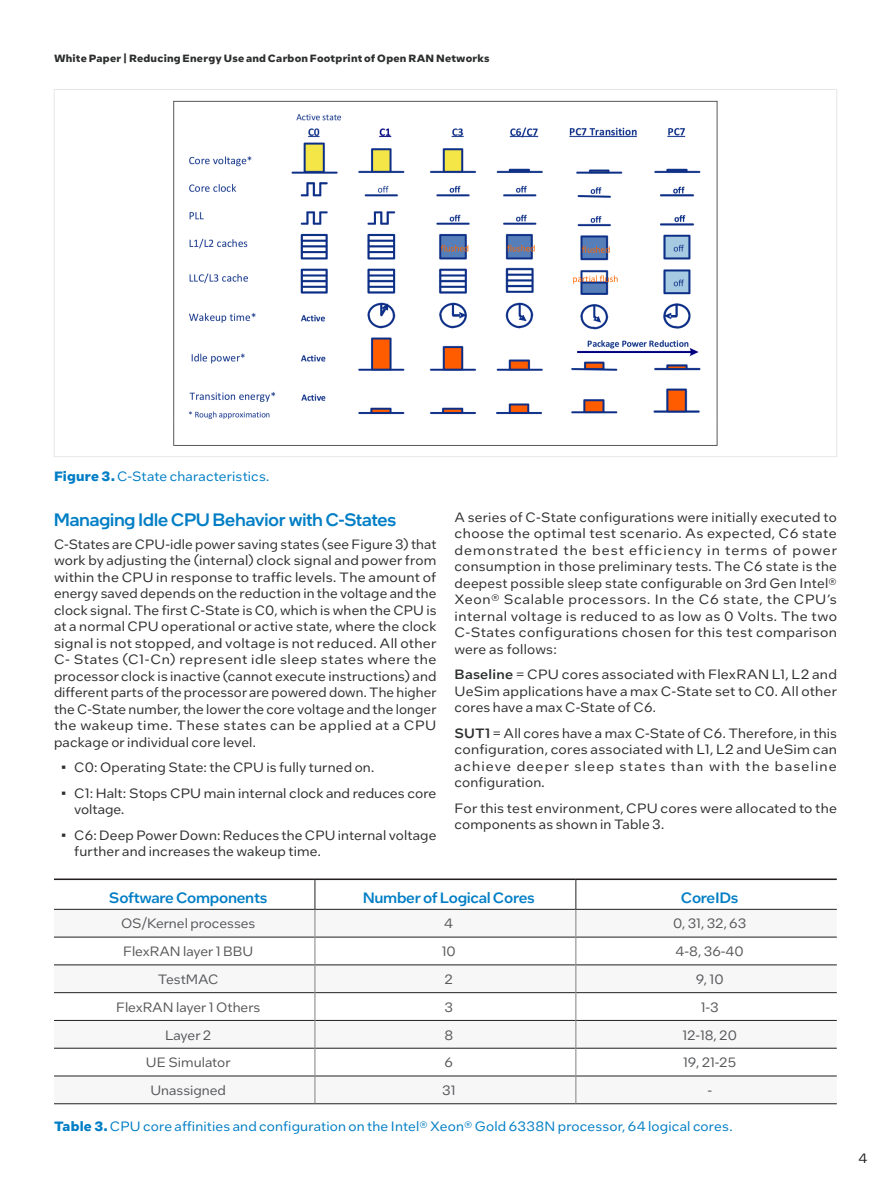
<style>
.page{position:relative;width:891px;height:1188px;background:#fff}
.page>*{position:absolute;margin:0;border:0;box-sizing:border-box;transform-origin:0 0}
.CopyHeaderBlue{font:500 18px "Intel One Display";letter-spacing:.005em;color:#007ec5}
.Table_Head{font:500 15px "Intel One Text";letter-spacing:-.02em;color:#007ec5}
.MainCopy___Caption{font:13.5px/16.5px "Intel One Text";letter-spacing:.015em;color:#2d2f2e;text-align:justify}
.Bdy8{font:13.5px "Intel One Text";color:#57585a}
.MainCopy___Caption-2{font:13.5px "Intel One Text";letter-spacing:.01em;color:#007ec5}
.Table_of_Contents{font:13.5px "Intel One Text";color:#231f20}
.Document_Header{font:700 10.5px "Intel One Text";letter-spacing:.02em;color:#2d2f2e}
.s1{font-weight:700}
.s2{font-weight:500}
</style>
<div class="page">
<img style="left:173px;top:100px;width:545px;height:346px">
<hr style="left:54px;top:1104px;width:261px;height:1px;background:#231f20">
<hr style="left:315px;top:1104px;width:261px;height:1px;background:#231f20">
<hr style="left:576px;top:1104px;width:261px;height:1px;background:#231f20">
<svg style="left:54px;top:879px;width:783px;height:225px"></svg>
<p class="Document_Header" style="left:54px;top:51px;width:437px">White Paper | Reducing Energy Use and Carbon Footprint of Open RAN Networks</p>
<p class="MainCopy___Caption-2" style="left:54px;top:467px;width:217px"><span class="s1">Figure 3.</span> C-State characteristics.</p>
<p class="CopyHeaderBlue" style="left:54px;top:508px;width:344px">Managing Idle CPU Behavior with C-States</p>
<p class="MainCopy___Caption" style="left:54px;top:536px;width:384px">C-States are CPU-idle power saving states (see Figure 3) that work by adjusting the (internal) clock signal and power from within the CPU in response to traffic levels. The amount of energy saved depends on the reduction in the voltage and the clock signal. The first C-State is C0, which is when the CPU is at a normal CPU operational or active state, where the clock signal is not stopped, and voltage is not reduced. All other C- States (C1-Cn) represent idle sleep states where the processor clock is inactive (cannot execute instructions) and different parts of the processor are powered down. The higher the C-State number, the lower the core voltage and the longer the wakeup time. These states can be applied at a CPU package or individual core level.</p>
<p class="MainCopy___Caption" style="left:61px;top:759px;width:315px">• C0: Operating State: the CPU is fully turned on.</p>
<p class="MainCopy___Caption" style="left:74px;top:784px;width:364px;text-indent:-14px">• C1: Halt: Stops CPU main internal clock and reduces core voltage.</p>
<p class="MainCopy___Caption" style="left:74px;top:826px;width:364px;text-indent:-14px">• C6: Deep Power Down: Reduces the CPU internal voltage further and increases the wakeup time.</p>
<p class="MainCopy___Caption" style="left:454px;top:508px;width:384px">A series of C-State configurations were initially executed to choose the optimal test scenario. As expected, C6 state demonstrated the best efficiency in terms of power consumption in those preliminary tests. The C6 state is the deepest possible sleep state configurable on 3rd Gen Intel® Xeon® Scalable processors. In the C6 state, the CPU’s internal voltage is reduced to as low as 0 Volts. The two C-States configurations chosen for this test comparison were as follows:</p>
<p class="MainCopy___Caption" style="left:454px;top:666px;width:384px"><span class="s2">Baseline</span> = CPU cores associated with FlexRAN L1, L2 and UeSim applications have a max C-State set to C0. All other cores have a max C-State of C6.</p>
<p class="MainCopy___Caption" style="left:454px;top:724px;width:384px"><span class="s2">SUT1</span> = All cores have a max C-State of C6. Therefore, in this configuration, cores associated with L1, L2 and UeSim can achieve deeper sleep states than with the baseline configuration.</p>
<p class="MainCopy___Caption" style="left:454px;top:799px;width:384px">For this test environment, CPU cores were allocated to the components as shown in Table 3.</p>
<p class="Table_Head" style="left:109px;top:888px;width:160px">Software Components</p>
<p class="Table_Head" style="left:363px;top:888px;width:174px">Number of Logical Cores</p>
<p class="Table_Head" style="left:681px;top:888px;width:59px">CoreIDs</p>
<p class="Bdy8" style="left:121px;top:915px;width:136px">OS/Kernel processes</p>
<p class="Bdy8" style="left:444px;top:915px;width:11px">4</p>
<p class="Bdy8" style="left:673px;top:915px;width:75px">0, 31, 32, 63</p>
<p class="Bdy8" style="left:123px;top:943px;width:132px">FlexRAN layer 1 BBU</p>
<p class="Bdy8" style="left:442px;top:943px;width:15px">10</p>
<p class="Bdy8" style="left:676px;top:943px;width:70px">4-8, 36-40</p>
<p class="Bdy8" style="left:158px;top:970px;width:62px">TestMAC</p>
<p class="Bdy8" style="left:445px;top:970px;width:10px">2</p>
<p class="Bdy8" style="left:696px;top:970px;width:29px">9, 10</p>
<p class="Bdy8" style="left:116px;top:998px;width:146px">FlexRAN layer 1 Others</p>
<p class="Bdy8" style="left:444px;top:998px;width:10px">3</p>
<p class="Bdy8" style="left:701px;top:998px;width:20px">1-3</p>
<p class="Bdy8" style="left:165px;top:1026px;width:48px">Layer 2</p>
<p class="Bdy8" style="left:444px;top:1026px;width:10px">8</p>
<p class="Bdy8" style="left:683px;top:1026px;width:56px">12-18, 20</p>
<p class="Bdy8" style="left:146px;top:1054px;width:86px">UE Simulator</p>
<p class="Bdy8" style="left:445px;top:1054px;width:10px">6</p>
<p class="Bdy8" style="left:683px;top:1054px;width:55px">19, 21-25</p>
<p class="Bdy8" style="left:150px;top:1081px;width:77px">Unassigned</p>
<p class="Bdy8" style="left:442px;top:1081px;width:15px">31</p>
<p class="Bdy8" style="left:707px;top:1081px;width:6px">-</p>
<p class="MainCopy___Caption-2" style="left:54px;top:1117px;width:680px"><span class="s1">Table 3.</span> CPU core affinities and configuration on the Intel® Xeon® Gold 6338N processor, 64 logical cores.</p>
<p class="Table_of_Contents" style="left:858px;top:1150px;width:11px">4</p>
</div>
